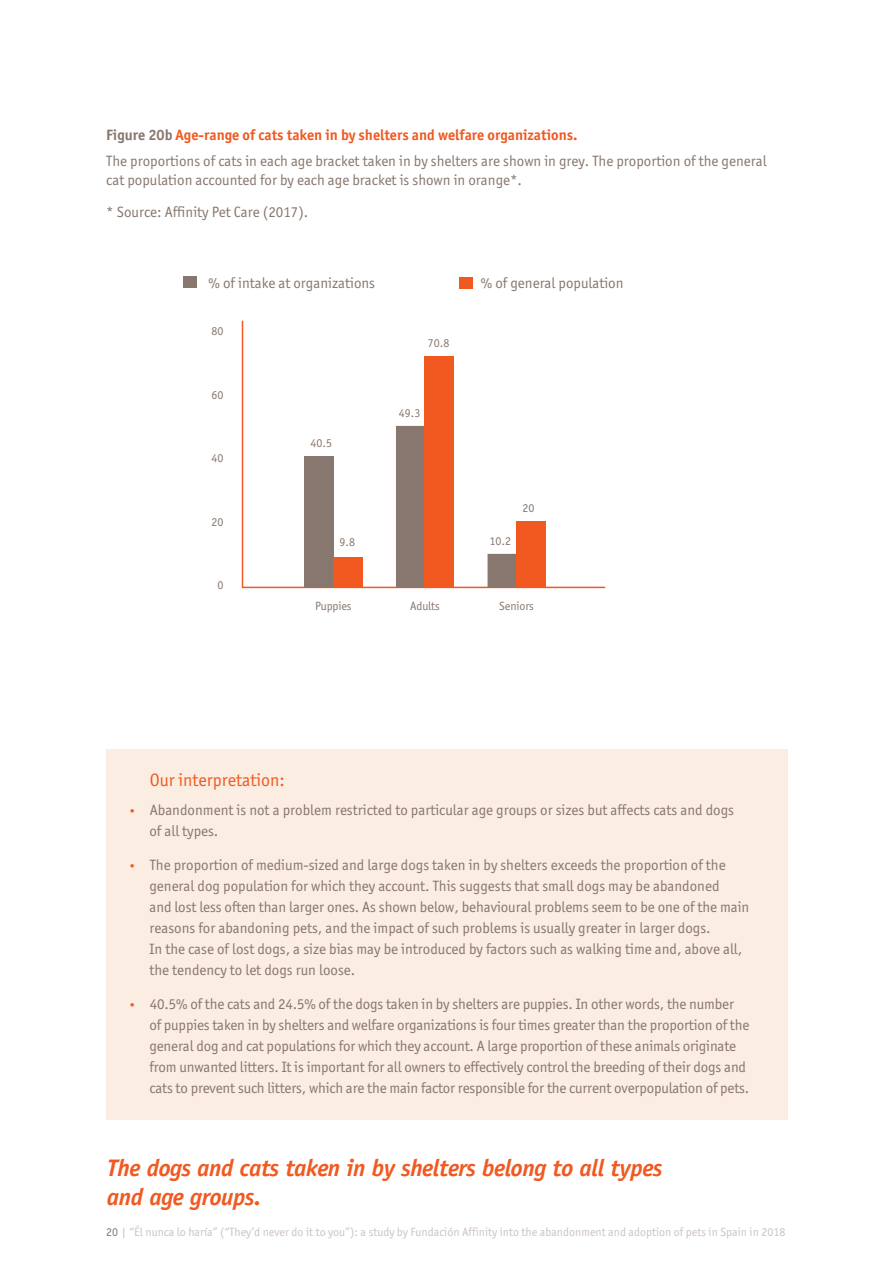
<style>
.page{position:relative;width:893px;height:1263px;background:#fff}
.page>*{position:absolute;margin:0;border:0;box-sizing:border-box;transform-origin:0 0}
.t1{font:italic 700 24px/28.8px "Officina Sans Std";letter-spacing:-.02em;color:#f15921}
.t2{font:18px "Officina San ITC";color:#f15921}
.t3{font:15px/21px "Officina San ITC";color:#87776e}
.t4{font:12px "Officina San ITC";color:#ccc3be}
.t5{font:12px "Officina San ITC";letter-spacing:-.01em;color:#87776e}
.s1{font-weight:700}
.s2{font-weight:700;color:#f15921}
.s3{font-size:12px;color:#f15921}
.s4{color:#87776e}
</style>
<div class="page">
<div style="left:106px;top:749px;width:681px;height:371px;background:#fbede2"></div>
<svg style="left:241px;top:320px;width:365px;height:269px"></svg>
<div style="left:304px;top:456px;width:29px;height:131px;background:#87776e"></div>
<div style="left:333px;top:557px;width:29px;height:30px;background:#f15921"></div>
<div style="left:396px;top:426px;width:29px;height:161px;background:#87776e"></div>
<div style="left:425px;top:357px;width:29px;height:230px;background:#f15921"></div>
<div style="left:487px;top:554px;width:30px;height:33px;background:#87776e"></div>
<div style="left:516px;top:521px;width:29px;height:66px;background:#f15921"></div>
<div style="left:183px;top:276px;width:13px;height:12px;background:#87776e"></div>
<div style="left:459px;top:277px;width:13px;height:12px;background:#f15921"></div>
<p class="t3" style="left:106px;top:123px;width:662px;line-height:25.8px"><span class="s1">Figure 20b</span> <span class="s2">Age-range of cats taken in by shelters and welfare organizations.<br></span>The proportions of cats in each age bracket taken in by shelters are shown in grey. The proportion of the general</p>
<p class="t3" style="left:106px;top:165px;width:417px;line-height:32.2px">cat population accounted for by each age bracket is shown in orange*. * Source: Affinity Pet Care (2017).</p>
<p class="t3" style="left:209px;top:274px;width:168px">% of intake at organizations</p>
<p class="t3" style="left:481px;top:274px;width:144px">% of general population</p>
<p class="t5" style="left:212px;top:326px;width:13px">80</p>
<p class="t5" style="left:212px;top:390px;width:13px">60</p>
<p class="t5" style="left:212px;top:454px;width:13px">40</p>
<p class="t5" style="left:212px;top:517px;width:13px">20</p>
<p class="t5" style="left:218px;top:581px;width:7px">0</p>
<p class="t5" style="left:311px;top:439px;width:23px">40.5</p>
<p class="t5" style="left:340px;top:538px;width:17px">9.8</p>
<p class="t5" style="left:428px;top:339px;width:23px">70.8</p>
<p class="t5" style="left:399px;top:408px;width:23px">49.3</p>
<p class="t5" style="left:315px;top:601px;width:38px">Puppies</p>
<p class="t5" style="left:410px;top:601px;width:31px">Adults</p>
<p class="t5" style="left:490px;top:536px;width:23px">10.2</p>
<p class="t5" style="left:523px;top:504px;width:13px">20</p>
<p class="t5" style="left:499px;top:601px;width:36px">Seniors</p>
<p class="t2" style="left:150px;top:773px;width:137px">Our interpretation:</p>
<p class="t3" style="left:149px;top:801px;width:586px;text-indent:-21px"><span class="s3">•</span> Abandonment is not a problem restricted to particular age groups or sizes but affects cats and dogs of all types.</p>
<p class="t3" style="left:149px;top:856px;width:601px;text-indent:-21px"><span class="s3">•</span> The proportion of medium-sized and large dogs taken in by shelters exceeds the proportion of the general dog population for which they account. This suggests that small dogs may be abandoned<br>and lost less often than larger ones. As shown below, behavioural problems seem to be one of the main reasons for abandoning pets, and the impact of such problems is usually greater in larger dogs.<br>In the case of lost dogs, a size bias may be introduced by factors such as walking time and, above all, the tendency to let dogs run loose.</p>
<p class="t3" style="left:149px;top:994px;width:601px;text-indent:-21px"><span class="s3">•</span> 40.5% of the cats and 24.5% of the dogs taken in by shelters are puppies. In other words, the number of puppies taken in by shelters and welfare organizations is four times greater than the proportion of the general dog and cat populations for which they account. A large proportion of these animals originate from unwanted litters. It is important for all owners to effectively control the breeding of their dogs and cats to prevent such litters, which are the main factor responsible for the current overpopulation of pets.</p>
<h1 class="t1" style="left:107px;top:1155px;width:557px">The dogs and cats taken in by shelters belong to all types and age groups.</h1>
<p class="t4" style="left:106px;top:1228px;width:680px"><span class="s4">20</span> | “Él nunca lo haría” (“They’d never do it to you”): a study by Fundación Affinity into the abandonment and adoption of pets in Spain in 2018</p>
</div>
